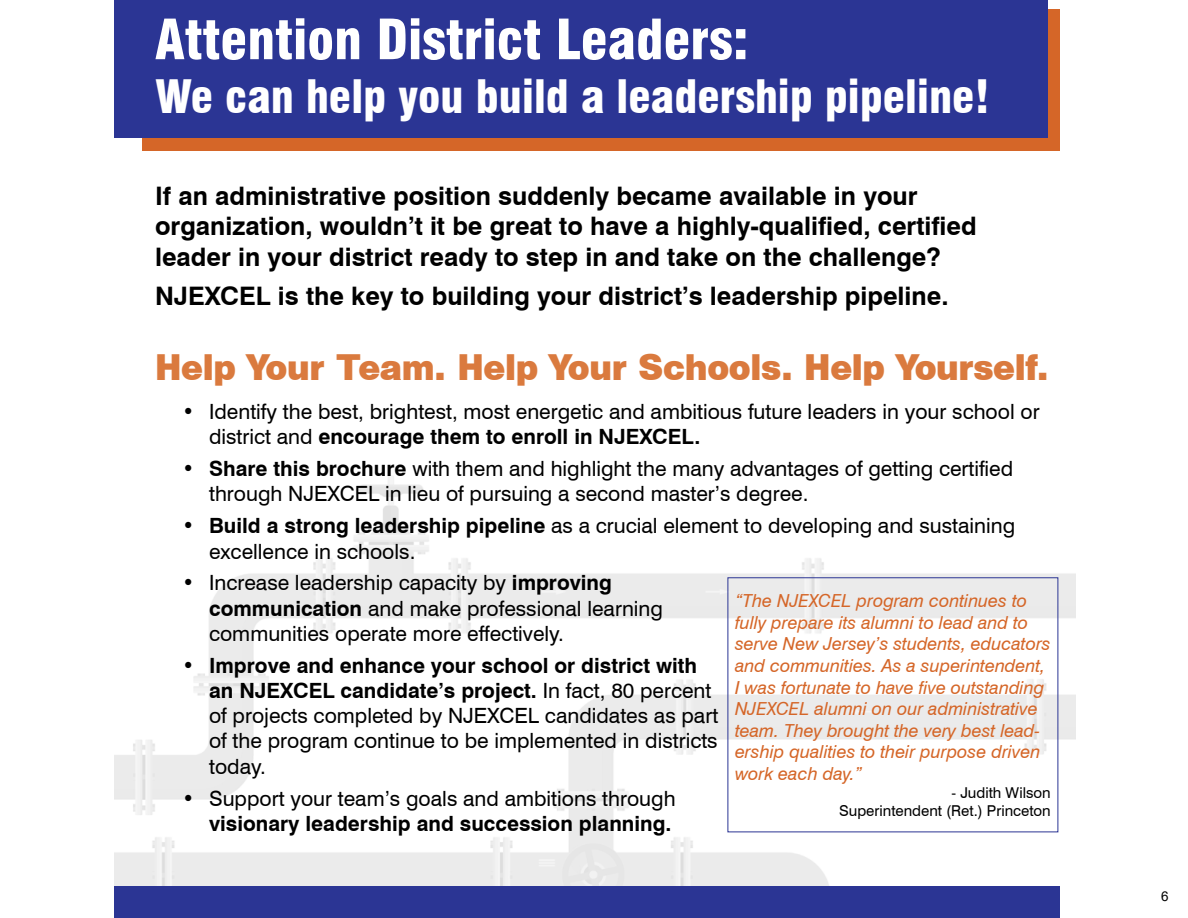
<style>
.page{position:relative;width:1188px;height:918px;background:#fff}
.page>*{position:absolute;margin:0;border:0;box-sizing:border-box;transform-origin:0 0}
.t1{font:900 condensed 54px "Swiss 721 BT";color:#fff}
.t2{font:900 condensed 45px "Swiss 721 BT";color:#fff}
.t3{font:33px "Swiss 721 BT Black No 2";letter-spacing:-.01em;color:#da7a3e}
.t4{font:700 25.5px/30.6px "Swiss 721 BT";color:#000}
.t5{font:21px/25.2px "Swiss 721 BT";color:#000}
.t6{font:700 21px "Swiss 721 BT";color:#000}
.t7{font:italic 18px/21.6px "Swiss 721 BT";color:#d56628}
.t8{font:15px/18px "Swiss 721 BT";color:#000;text-align:right}
.t9{font:13.5px "Arial";color:#000}
.s1{font-weight:700}
</style>
<div class="page">
<img style="left:115px;top:137px;width:960px;height:750px">
<div style="left:142px;top:9px;width:918px;height:142px;background:#d56628"></div>
<div style="left:115px;top:0;width:933px;height:137px;background:#2b3594"></div>
<div style="left:115px;top:887px;width:945px;height:31px;background:#2b3594"></div>
<h1 class="t1" style="left:155px;top:7px;width:595px">Attention District Leaders:</h1>
<h2 class="t2" style="left:155px;top:70px;width:836px">We can help you build a leadership pipeline!</h2>
<p class="t4" style="left:155px;top:180px;width:823px">If an administrative position suddenly became available in your organization, wouldn’t it be great to have a highly-qualified, certified leader in your district ready to step in and take on the challenge?</p>
<p class="t4" style="left:155px;top:280px;width:795px">NJEXCEL is the key to building your district’s leadership pipeline.</p>
<h3 class="t3" style="left:155px;top:345px;width:895px">Help Your Team. Help Your Schools. Help Yourself.</h3>
<p class="t5" style="left:209px;top:399px;width:832px;text-indent:-27px">• Identify the best, brightest, most energetic and ambitious future leaders in your school or district and <span class="s1">encourage them to enroll in NJEXCEL.</span></p>
<p class="t5" style="left:209px;top:456px;width:806px;text-indent:-27px"><span class="s1">• Share this brochure</span> with them and highlight the many advantages of getting certified through NJEXCEL in lieu of pursuing a second master’s degree.</p>
<p class="t5" style="left:209px;top:513px;width:808px;text-indent:-27px"><span class="s1">• Build a strong leadership pipeline</span> as a crucial element to developing and sustaining excellence in schools.</p>
<p class="t5" style="left:209px;top:570px;width:455px;text-indent:-27px">• Increase leadership capacity by <span class="s1">improving communication</span> and make professional learning communities operate more effectively.</p>
<p class="t5" style="left:209px;top:653px;width:511px;text-indent:-27px"><span class="s1">• Improve and enhance your school or district with an NJEXCEL candidate’s project.</span> In fact, 80 percent of projects completed by NJEXCEL candidates as part of the program continue to be implemented in districts today.</p>
<p class="t5" style="left:182px;top:785px;width:495px">• Support your team’s goals and ambitions through</p>
<p class="t6" style="left:209px;top:811px;width:464px">visionary leadership and succession planning.</p>
<p class="t7" style="left:735px;top:590px;width:317px">“The NJEXCEL program continues to fully prepare its alumni to lead and to serve New Jersey’s students, educators and communities. As a superintendent, I was fortunate to have five outstanding NJEXCEL alumni on our administrative team. They brought the very best lead&shy;ership qualities to their purpose driven work each day.”</p>
<p class="t8" style="left:839px;top:784px;width:213px">- Judith Wilson<br>Superintendent (Ret.) Princeton</p>
<p class="t9" style="left:1161px;top:887px;width:9px">6</p>
</div>
